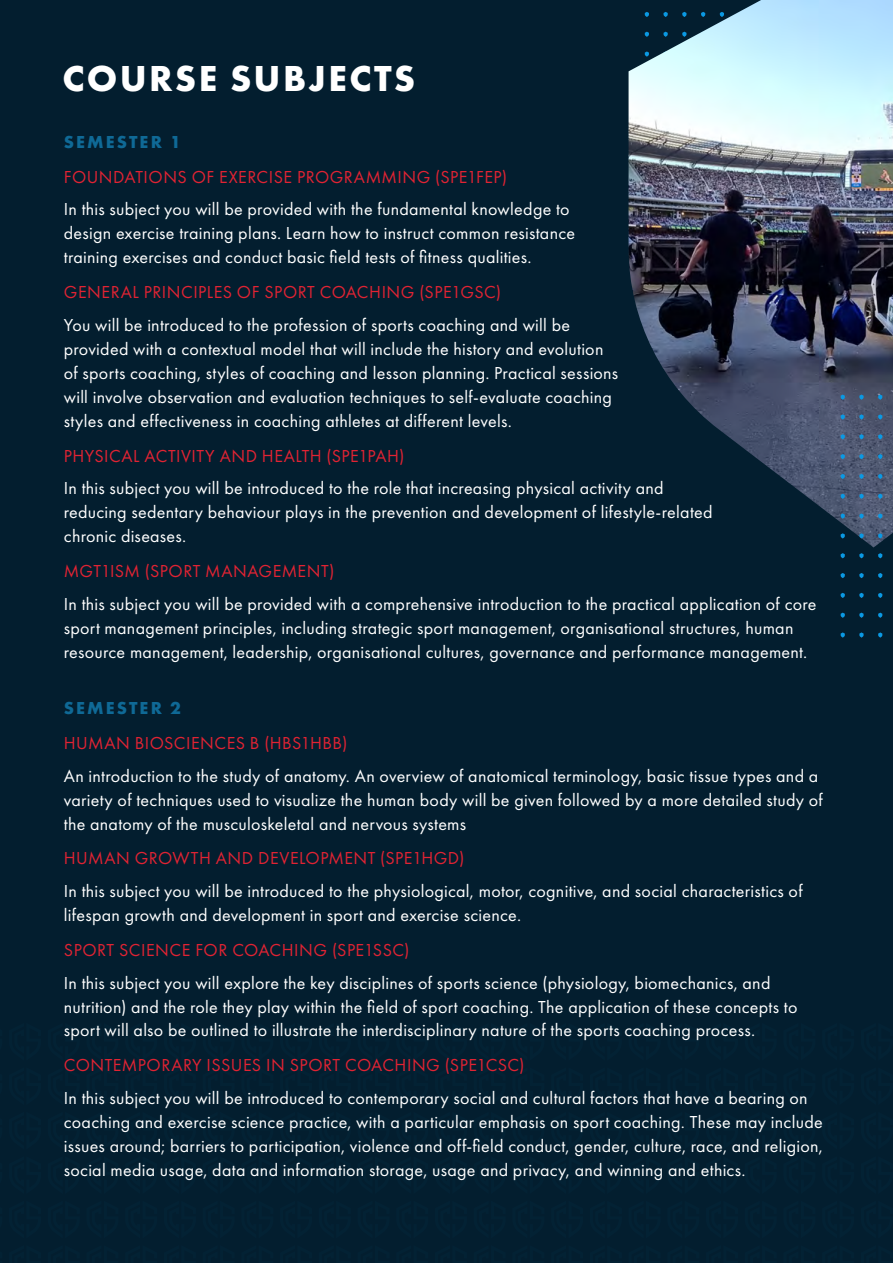
<style>
.page{position:relative;width:893px;height:1263px;background:#031e2f}
.page>*{position:absolute;margin:0;border:0;box-sizing:border-box;transform-origin:0 0}
.t1{font:700 37.5px "Futura PT";letter-spacing:.065em;color:#fff}
.t2{font:18px/24px "Futura PT";letter-spacing:.015em;color:#fff}
.t3{font:18px "Futura PT";letter-spacing:.025em;color:#e12333}
.t4{font:700 18px "Futura PT";letter-spacing:.12em;color:#0f6996}
</style>
<div class="page">
<img style="left:629px;top:0;width:264px;height:547px">
<svg style="left:841px;top:395px;width:4px;height:5px"></svg>
<svg style="left:859px;top:395px;width:5px;height:5px"></svg>
<svg style="left:878px;top:395px;width:4px;height:5px"></svg>
<svg style="left:841px;top:414px;width:4px;height:6px"></svg>
<svg style="left:859px;top:414px;width:5px;height:6px"></svg>
<svg style="left:878px;top:414px;width:4px;height:6px"></svg>
<svg style="left:841px;top:434px;width:4px;height:5px"></svg>
<svg style="left:859px;top:434px;width:5px;height:5px"></svg>
<svg style="left:878px;top:434px;width:4px;height:5px"></svg>
<svg style="left:841px;top:454px;width:4px;height:5px"></svg>
<svg style="left:859px;top:454px;width:5px;height:5px"></svg>
<svg style="left:878px;top:454px;width:4px;height:5px"></svg>
<svg style="left:841px;top:474px;width:4px;height:5px"></svg>
<svg style="left:859px;top:474px;width:5px;height:5px"></svg>
<svg style="left:878px;top:474px;width:4px;height:5px"></svg>
<svg style="left:841px;top:494px;width:4px;height:5px"></svg>
<svg style="left:859px;top:494px;width:5px;height:5px"></svg>
<svg style="left:878px;top:494px;width:4px;height:5px"></svg>
<svg style="left:841px;top:513px;width:4px;height:6px"></svg>
<svg style="left:859px;top:513px;width:5px;height:6px"></svg>
<svg style="left:878px;top:513px;width:4px;height:6px"></svg>
<svg style="left:841px;top:533px;width:4px;height:5px"></svg>
<svg style="left:859px;top:533px;width:5px;height:5px"></svg>
<svg style="left:878px;top:533px;width:4px;height:5px"></svg>
<svg style="left:841px;top:553px;width:4px;height:5px"></svg>
<svg style="left:859px;top:553px;width:5px;height:5px"></svg>
<svg style="left:878px;top:553px;width:4px;height:5px"></svg>
<svg style="left:841px;top:573px;width:4px;height:5px"></svg>
<svg style="left:859px;top:573px;width:5px;height:5px"></svg>
<svg style="left:878px;top:573px;width:4px;height:5px"></svg>
<svg style="left:841px;top:593px;width:4px;height:5px"></svg>
<svg style="left:859px;top:593px;width:5px;height:5px"></svg>
<svg style="left:878px;top:593px;width:4px;height:5px"></svg>
<svg style="left:841px;top:613px;width:4px;height:5px"></svg>
<svg style="left:859px;top:613px;width:5px;height:5px"></svg>
<svg style="left:878px;top:613px;width:4px;height:5px"></svg>
<svg style="left:841px;top:632px;width:4px;height:6px"></svg>
<svg style="left:859px;top:632px;width:5px;height:6px"></svg>
<svg style="left:878px;top:632px;width:4px;height:6px"></svg>
<h1 class="t1" style="left:62px;top:55px;width:354px">COURSE SUBJECTS</h1>
<p class="t4" style="left:64px;top:130px;width:118px">SEMESTER 1</p>
<p class="t3" style="left:64px;top:166px;width:445px">FOUNDATIONS OF EXERCISE PROGRAMMING (SPE1FEP)</p>
<p class="t2" style="left:64px;top:197px;width:513px">In this subject you will be provided with the fundamental knowledge to design exercise training plans. Learn how to instruct common resistance training exercises and conduct basic field tests of fitness qualities.</p>
<p class="t3" style="left:64px;top:281px;width:439px">GENERAL PRINCIPLES OF SPORT COACHING (SPE1GSC)</p>
<p class="t2" style="left:64px;top:313px;width:556px">You will be introduced to the profession of sports coaching and will be provided with a contextual model that will include the history and evolution of sports coaching, styles of coaching and lesson planning. Practical sessions will involve observation and evaluation techniques to self-evaluate coaching styles and effectiveness in coaching athletes at different levels.</p>
<p class="t3" style="left:64px;top:445px;width:342px">PHYSICAL ACTIVITY AND HEALTH (SPE1PAH)</p>
<p class="t2" style="left:64px;top:476px;width:650px">In this subject you will be introduced to the role that increasing physical activity and reducing sedentary behaviour plays in the prevention and development of lifestyle-related chronic diseases.</p>
<p class="t3" style="left:64px;top:560px;width:272px">MGT1ISM (SPORT MANAGEMENT)</p>
<p class="t2" style="left:64px;top:592px;width:754px">In this subject you will be provided with a comprehensive introduction to the practical application of core sport management principles, including strategic sport management, organisational structures, human resource management, leadership, organisational cultures, governance and performance management.</p>
<p class="t4" style="left:64px;top:696px;width:118px">SEMESTER 2</p>
<p class="t3" style="left:64px;top:732px;width:285px">HUMAN BIOSCIENCES B (HBS1HBB)</p>
<p class="t2" style="left:64px;top:763px;width:761px">An introduction to the study of anatomy. An overview of anatomical terminology, basic tissue types and a variety of techniques used to visualize the human body will be given followed by a more detailed study of the anatomy of the musculoskeletal and nervous systems</p>
<p class="t3" style="left:64px;top:848px;width:402px">HUMAN GROWTH AND DEVELOPMENT (SPE1HGD)</p>
<p class="t2" style="left:64px;top:879px;width:740px">In this subject you will be introduced to the physiological, motor, cognitive, and social characteristics of lifespan growth and development in sport and exercise science.</p>
<p class="t3" style="left:64px;top:939px;width:347px">SPORT SCIENCE FOR COACHING (SPE1SSC)</p>
<p class="t2" style="left:64px;top:970px;width:735px">In this subject you will explore the key disciplines of sports science (physiology, biomechanics, and nutrition) and the role they play within the field of sport coaching. The application of these concepts to sport will also be outlined to illustrate the interdisciplinary nature of the sports coaching process.</p>
<p class="t3" style="left:64px;top:1055px;width:462px">CONTEMPORARY ISSUES IN SPORT COACHING (SPE1CSC)</p>
<p class="t2" style="left:64px;top:1086px;width:761px">In this subject you will be introduced to contemporary social and cultural factors that have a bearing on coaching and exercise science practice, with a particular emphasis on sport coaching. These may include issues around; barriers to participation, violence and off-field conduct, gender, culture, race, and religion, social media usage, data and information storage, usage and privacy, and winning and ethics.</p>
</div>
